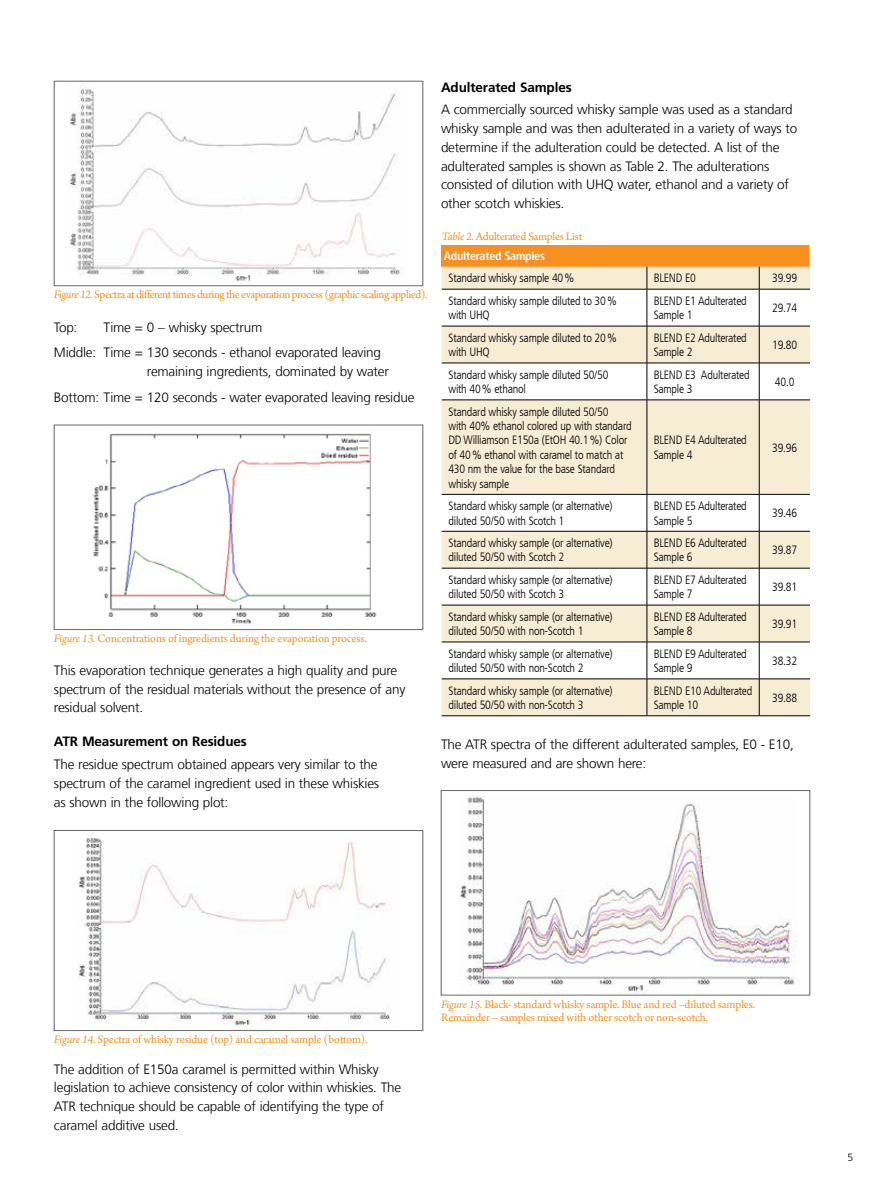
<style>
.page{position:relative;width:891px;height:1188px;background:#fff}
.page>*{position:absolute;margin:0;border:0;box-sizing:border-box;transform-origin:0 0}
.t1{font:300 13.5px/18.8px "Frutiger LT Com";letter-spacing:-.015em;color:#000}
.t2{font:700 13.5px "Frutiger";letter-spacing:-.01em;color:#000}
.t3{font:300 condensed 12px/14.4px "Frutiger LT Com";letter-spacing:-.02em;color:#000}
.t4{font:12px/13.5px "Arno Pro";letter-spacing:-.015em;color:#f7901e}
.t5{font:12px "Arno Pro";letter-spacing:-.035em;color:#f7901e}
.t6{font:700 condensed 12px "Frutiger LT Com";letter-spacing:-.02em;color:#fff}
.t7{font:300 10.5px "Frutiger";color:#000}
.s1{font-style:italic}
</style>
<div class="page">
<img style="left:70px;top:86px;width:330px;height:198px">
<div style="left:54px;top:81px;width:369px;height:205px;border:1px solid #636466"></div>
<img style="left:93px;top:433px;width:284px;height:191px">
<div style="left:54px;top:425px;width:369px;height:205px;border:1px solid #636466"></div>
<img style="left:460px;top:795px;width:338px;height:198px">
<div style="left:441px;top:790px;width:369px;height:205px;border:1px solid #636466"></div>
<img style="left:79px;top:834px;width:311px;height:195px">
<div style="left:54px;top:830px;width:369px;height:201px;border:1px solid #636466"></div>
<div style="left:442px;top:327px;width:368px;height:389px;background:#f7ecd4"></div>
<svg style="left:442px;top:364px;width:368px;height:315px;fill:#f7ecd4"></svg>
<hr style="left:442px;top:326px;width:205px;height:1px;background:#000">
<hr style="left:647px;top:326px;width:112px;height:1px;background:#000">
<hr style="left:442px;top:363px;width:205px;height:1px;background:#000">
<hr style="left:647px;top:363px;width:112px;height:1px;background:#000">
<hr style="left:442px;top:400px;width:205px;height:1px;background:#000">
<hr style="left:647px;top:400px;width:112px;height:1px;background:#000">
<hr style="left:442px;top:494px;width:205px;height:1px;background:#000">
<hr style="left:647px;top:494px;width:112px;height:1px;background:#000">
<hr style="left:442px;top:531px;width:205px;height:1px;background:#000">
<hr style="left:647px;top:531px;width:112px;height:1px;background:#000">
<hr style="left:442px;top:568px;width:205px;height:1px;background:#000">
<hr style="left:647px;top:568px;width:112px;height:1px;background:#000">
<hr style="left:442px;top:605px;width:205px;height:1px;background:#000">
<hr style="left:647px;top:605px;width:112px;height:1px;background:#000">
<hr style="left:442px;top:642px;width:205px;height:1px;background:#000">
<hr style="left:647px;top:642px;width:112px;height:1px;background:#000">
<hr style="left:442px;top:679px;width:205px;height:1px;background:#000">
<hr style="left:647px;top:679px;width:112px;height:1px;background:#000">
<hr style="left:442px;top:716px;width:205px;height:1px;background:#000">
<hr style="left:647px;top:716px;width:112px;height:1px;background:#000">
<svg style="left:442px;top:245px;width:368px;height:81px"></svg>
<hr style="left:647px;top:289px;width:1px;height:37px;background:#000">
<hr style="left:759px;top:289px;width:51px;height:1px;background:#000">
<hr style="left:759px;top:289px;width:1px;height:37px;background:#000">
<hr style="left:647px;top:326px;width:1px;height:37px;background:#000">
<hr style="left:759px;top:326px;width:51px;height:1px;background:#000">
<hr style="left:759px;top:326px;width:1px;height:37px;background:#000">
<hr style="left:647px;top:363px;width:1px;height:37px;background:#000">
<hr style="left:759px;top:363px;width:51px;height:1px;background:#000">
<hr style="left:759px;top:363px;width:1px;height:37px;background:#000">
<hr style="left:647px;top:400px;width:1px;height:94px;background:#000">
<hr style="left:759px;top:400px;width:51px;height:1px;background:#000">
<hr style="left:759px;top:400px;width:1px;height:94px;background:#000">
<hr style="left:647px;top:495px;width:1px;height:36px;background:#000">
<hr style="left:759px;top:494px;width:51px;height:1px;background:#000">
<hr style="left:759px;top:495px;width:1px;height:36px;background:#000">
<hr style="left:647px;top:531px;width:1px;height:37px;background:#000">
<hr style="left:759px;top:531px;width:51px;height:1px;background:#000">
<hr style="left:759px;top:531px;width:1px;height:37px;background:#000">
<hr style="left:647px;top:568px;width:1px;height:37px;background:#000">
<hr style="left:759px;top:568px;width:51px;height:1px;background:#000">
<hr style="left:759px;top:568px;width:1px;height:37px;background:#000">
<hr style="left:647px;top:605px;width:1px;height:37px;background:#000">
<hr style="left:759px;top:605px;width:51px;height:1px;background:#000">
<hr style="left:759px;top:605px;width:1px;height:37px;background:#000">
<hr style="left:647px;top:642px;width:1px;height:37px;background:#000">
<hr style="left:759px;top:642px;width:51px;height:1px;background:#000">
<hr style="left:759px;top:642px;width:1px;height:37px;background:#000">
<hr style="left:647px;top:679px;width:1px;height:37px;background:#000">
<hr style="left:759px;top:679px;width:51px;height:1px;background:#000">
<hr style="left:759px;top:679px;width:1px;height:37px;background:#000">
<hr style="left:759px;top:716px;width:51px;height:1px;background:#000">
<p class="t5" style="left:54px;top:288px;width:375px"><span class="s1">Figure 12.</span> Spectra at different times during the evaporation process (graphic scaling applied).</p>
<p class="t1" style="left:54px;top:314px;width:329px;line-height:25.5px;text-indent:50px">Time = 0 – whisky spectrum<br>Middle: Time = 130 seconds - ethanol evaporated leaving</p>
<p class="t1" style="left:54px;top:359px;width:362px;line-height:25.5px;text-indent:93px">remaining ingredients, dominated by water<br>Bottom: Time = 120 seconds - water evaporated leaving residue</p>
<p class="t1" style="left:54px;top:318px;width:25px">Top:</p>
<p class="t4" style="left:54px;top:633px;width:314px"><span class="s1">Figure 13.</span> Concentrations of ingredients during the evaporation process.</p>
<p class="t1" style="left:54px;top:661px;width:353px">This evaporation technique generates a high quality and pure spectrum of the residual materials without the presence of any residual solvent.</p>
<p class="t2" style="left:54px;top:734px;width:194px">ATR Measurement on Residues</p>
<p class="t1" style="left:54px;top:755px;width:327px;text-align:justify">The residue spectrum obtained appears very similar to the spectrum of the caramel ingredient used in these whiskies as shown in the following plot:</p>
<p class="t2" style="left:441px;top:79px;width:132px">Adulterated Samples</p>
<p class="t1" style="left:441px;top:101px;width:358px">A commercially sourced whisky sample was used as a standard whisky sample and was then adulterated in a variety of ways to determine if the adulteration could be detected. A list of the adulterated samples is shown as Table 2. The adulterations consisted of dilution with UHQ water, ethanol and a variety of other scotch whiskies.</p>
<p class="t4" style="left:442px;top:230px;width:142px"><span class="s1">Table 2.</span> Adulterated Samples List</p>
<p class="t6" style="left:444px;top:249px;width:103px">Adulterated Samples</p>
<p class="t3" style="left:448px;top:271px;width:127px">Standard whisky sample 40 %</p>
<p class="t3" style="left:654px;top:271px;width:44px">BLEND E0</p>
<p class="t3" style="left:772px;top:271px;width:26px">39.99</p>
<p class="t3" style="left:448px;top:294px;width:170px">Standard whisky sample diluted to 30 % with UHQ</p>
<p class="t3" style="left:654px;top:294px;width:95px">BLEND E1 Adulterated<br>Sample 1</p>
<p class="t3" style="left:772px;top:301px;width:26px">29.74</p>
<p class="t3" style="left:448px;top:331px;width:170px">Standard whisky sample diluted to 20 % with UHQ</p>
<p class="t3" style="left:654px;top:331px;width:95px">BLEND E2 Adulterated<br>Sample 2</p>
<p class="t3" style="left:772px;top:338px;width:26px">19.80</p>
<p class="t3" style="left:448px;top:368px;width:161px">Standard whisky sample diluted 50/50 with 40 % ethanol</p>
<p class="t3" style="left:654px;top:368px;width:98px">BLEND E3 Adulterated<br>Sample 3</p>
<p class="t3" style="left:775px;top:375px;width:21px">40.0</p>
<p class="t3" style="left:448px;top:404px;width:185px">Standard whisky sample diluted 50/50<br>with 40% ethanol colored up with standard DD Williamson E150a (EtOH 40.1 %) Color of 40 % ethanol with caramel to match at 430 nm the value for the base Standard whisky sample</p>
<p class="t3" style="left:654px;top:433px;width:95px">BLEND E4 Adulterated<br>Sample 4</p>
<p class="t3" style="left:772px;top:440px;width:26px">39.96</p>
<p class="t3" style="left:448px;top:499px;width:166px">Standard whisky sample (or alternative) diluted 50/50 with Scotch 1</p>
<p class="t3" style="left:654px;top:499px;width:95px">BLEND E5 Adulterated<br>Sample 5</p>
<p class="t3" style="left:772px;top:506px;width:26px">39.46</p>
<p class="t3" style="left:448px;top:536px;width:166px">Standard whisky sample (or alternative) diluted 50/50 with Scotch 2</p>
<p class="t3" style="left:654px;top:536px;width:95px">BLEND E6 Adulterated<br>Sample 6</p>
<p class="t3" style="left:772px;top:543px;width:26px">39.87</p>
<p class="t3" style="left:448px;top:573px;width:166px">Standard whisky sample (or alternative) diluted 50/50 with Scotch 3</p>
<p class="t3" style="left:654px;top:573px;width:95px">BLEND E7 Adulterated<br>Sample 7</p>
<p class="t3" style="left:772px;top:580px;width:26px">39.81</p>
<p class="t3" style="left:448px;top:610px;width:166px">Standard whisky sample (or alternative) diluted 50/50 with non-Scotch 1</p>
<p class="t3" style="left:654px;top:610px;width:95px">BLEND E8 Adulterated<br>Sample 8</p>
<p class="t3" style="left:772px;top:617px;width:26px">39.91</p>
<p class="t3" style="left:448px;top:647px;width:166px">Standard whisky sample (or alternative) diluted 50/50 with non-Scotch 2</p>
<p class="t3" style="left:654px;top:647px;width:95px">BLEND E9 Adulterated<br>Sample 9</p>
<p class="t3" style="left:772px;top:654px;width:26px">38.32</p>
<p class="t3" style="left:448px;top:683px;width:166px">Standard whisky sample (or alternative) diluted 50/50 with non-Scotch 3</p>
<p class="t3" style="left:654px;top:683px;width:100px">BLEND E10 Adulterated<br>Sample 10</p>
<p class="t3" style="left:772px;top:691px;width:26px">39.88</p>
<p class="t1" style="left:441px;top:735px;width:354px">The ATR spectra of the different adulterated samples, E0 - E10, were measured and are shown here:</p>
<p class="t4" style="left:54px;top:1034px;width:315px"><span class="s1">Figure 14.</span> Spectra of whisky residue (top) and caramel sample (bottom).</p>
<p class="t1" style="left:54px;top:1060px;width:349px">The addition of E150a caramel is permitted within Whisky legislation to achieve consistency of color within whiskies. The ATR technique should be capable of identifying the type of caramel additive used.</p>
<p class="t4" style="left:441px;top:998px;width:316px"><span class="s1">Figure 15.</span> Black- standard whisky sample. Blue and red –diluted samples.<br>Remainder – samples mixed with other scotch or non-scotch.</p>
<p class="t7" style="left:848px;top:1151px;width:7px">5</p>
</div>
